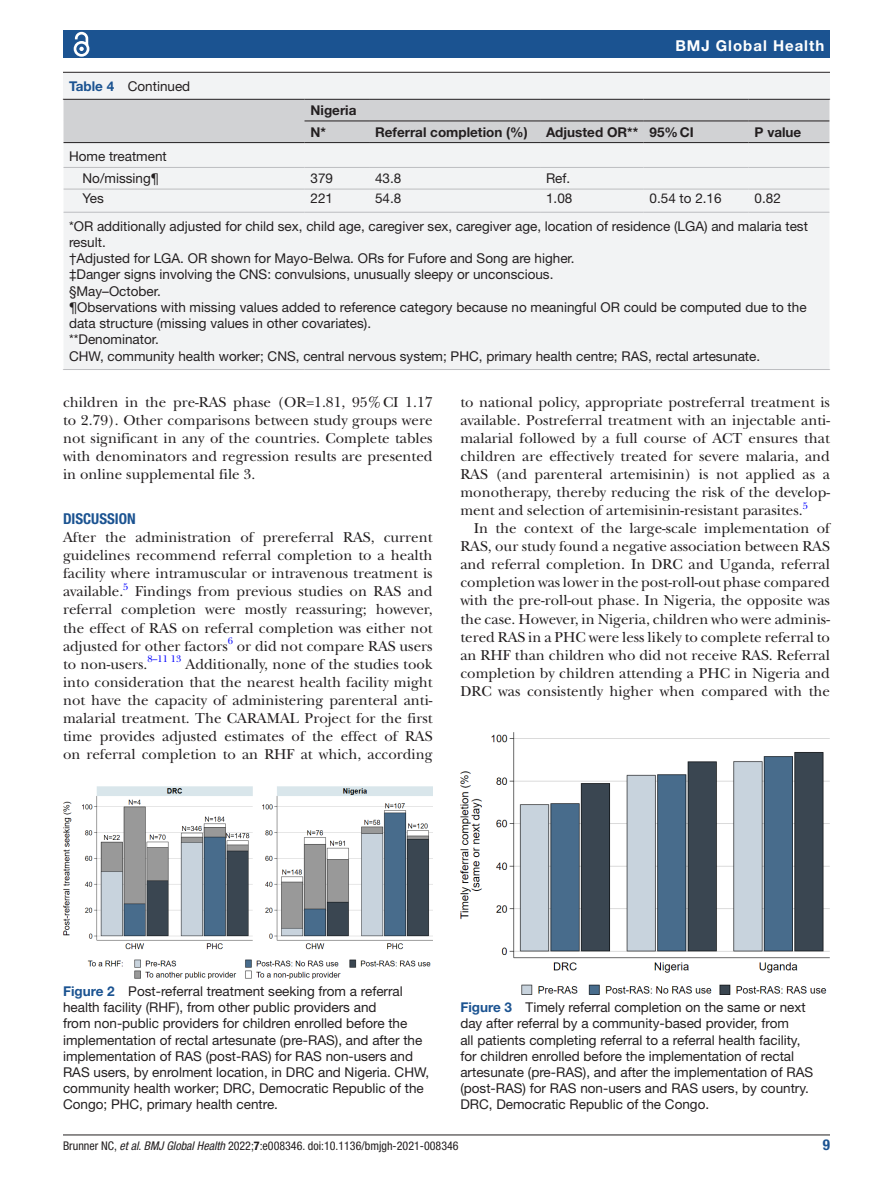
<style>
.page{position:relative;width:893px;height:1191px;background:#fff}
.page>*{position:absolute;margin:0;border:0;box-sizing:border-box;transform-origin:0 0}
.t1{font:15px/18px "New Baskerville";color:#231f20;text-align:justify}
.t2{font:700 15px "Helvetica Neue LT Std";letter-spacing:.065em;color:#fff}
.t3{font:700 condensed 15px "Helvetica Neue LT Std";color:#1b5391}
.t4{font:13.5px/16.2px "Helvetica Neue LT Std";color:#231f20}
.t5{font:700 13.5px/21.6px "Helvetica Neue LT Std";color:#231f20}
.t6{font:condensed 12px "Helvetica Neue LT Std";color:#231f20}
.t7{font:9.9px "New Baskerville";color:#00f}
.s1{font-weight:700;color:#1b5391}
.s2{font-style:italic}
.s3{font-weight:700}
</style>
<div class="page">
<hr style="left:63px;top:1134px;width:767px;height:1px;background:#231f20">
<div style="left:63px;top:31px;width:767px;height:27px;background:#1b5391"></div>
<svg style="left:73px;top:31px;width:17px;height:26px"></svg>
<div style="left:63px;top:91px;width:767px;height:279px;background:#f2f3f4"></div>
<hr style="left:63px;top:212px;width:242px;height:1px;background:#bcbdc0">
<hr style="left:304px;top:212px;width:65px;height:1px;background:#bcbdc0">
<hr style="left:369px;top:212px;width:171px;height:1px;background:#bcbdc0">
<hr style="left:540px;top:212px;width:104px;height:1px;background:#bcbdc0">
<hr style="left:644px;top:212px;width:104px;height:1px;background:#bcbdc0">
<hr style="left:748px;top:212px;width:82px;height:1px;background:#bcbdc0">
<hr style="left:63px;top:369px;width:241px;height:1px;background:#bcbdc0">
<hr style="left:304px;top:369px;width:65px;height:1px;background:#bcbdc0">
<hr style="left:369px;top:369px;width:171px;height:1px;background:#bcbdc0">
<hr style="left:540px;top:369px;width:104px;height:1px;background:#bcbdc0">
<hr style="left:644px;top:369px;width:104px;height:1px;background:#bcbdc0">
<hr style="left:748px;top:369px;width:82px;height:1px;background:#bcbdc0">
<hr style="left:63px;top:212px;width:1px;height:157px;background:#fff">
<svg style="left:63px;top:99px;width:768px;height:113px"></svg>
<div style="left:63px;top:73px;width:767px;height:18px;background:#f2f3f4"></div>
<hr style="left:63px;top:72px;width:767px;height:1px;background:#231f20">
<img style="left:63px;top:786px;width:370px;height:192px">
<img style="left:460px;top:732px;width:370px;height:262px">
<p class="t4" style="left:69px;top:78px;width:123px"><span class="s1">Table 4</span> Continued</p>
<p class="t4" style="left:69px;top:146px;width:99px;line-height:21.6px;text-align:center">Home treatment<br>No/missing¶</p>
<p class="t2" style="left:675px;top:36px;width:150px">BMJ Global Health</p>
<p class="t5" style="left:310px;top:99px;width:47px">Nigeria<br>N*</p>
<p class="t5" style="left:375px;top:121px;width:154px">Referral completion (%)</p>
<p class="t5" style="left:546px;top:121px;width:149px">Adjusted OR** 95%CI</p>
<p class="t5" style="left:755px;top:121px;width:48px">P value</p>
<p class="t4" style="left:311px;top:170px;width:24px">379</p>
<p class="t4" style="left:375px;top:170px;width:28px">43.8</p>
<p class="t4" style="left:546px;top:170px;width:26px">Ref.</p>
<p class="t4" style="left:83px;top:190px;width:23px">Yes</p>
<p class="t4" style="left:311px;top:190px;width:24px">221</p>
<p class="t4" style="left:375px;top:190px;width:28px">54.8</p>
<p class="t4" style="left:546px;top:190px;width:28px">1.08</p>
<p class="t4" style="left:650px;top:190px;width:74px">0.54 to 2.16</p>
<p class="t4" style="left:69px;top:184px;width:740px;line-height:27.6px;text-indent:686px">0.82 *OR additionally adjusted for child sex, child age, caregiver sex, caregiver age, location of residence (LGA) and malaria test</p>
<p class="t4" style="left:69px;top:234px;width:739px">result.<br>†Adjusted for LGA. OR shown for Mayo-Belwa. ORs for Fufore and Song are higher.<br>‡Danger signs involving the CNS: convulsions, unusually sleepy or unconscious.<br>§May–October.<br>¶Observations with missing values added to reference category because no meaningful OR could be computed due to the data structure (missing values in other covariates).<br>**Denominator.<br>CHW, community health worker; CNS, central nervous system; PHC, primary health centre; RAS, rectal artesunate.</p>
<p class="t1" style="left:63px;top:394px;width:371px">children in the pre-RAS phase (OR=1.81, 95%CI 1.17 to 2.79). Other comparisons between study groups were not significant in any of the countries. Complete tables with denominators and regression results are presented in online supplemental file 3.</p>
<p class="t3" style="left:63px;top:510px;width:74px">DISCUSSION</p>
<p class="t1" style="left:63px;top:529px;width:371px">After the administration of prereferral RAS, current guidelines recommend referral completion to a health facility where intramuscular or intravenous treatment is available.</p>
<p class="t7" style="left:123px;top:581px;width:7px">5</p>
<p class="t1" style="left:63px;top:583px;width:371px;text-indent:72px">Findings from previous studies on RAS and referral completion were mostly reassuring; however, the effect of RAS on referral completion was either not adjusted for other factors</p>
<p class="t7" style="left:228px;top:635px;width:7px">6</p>
<p class="t1" style="left:237px;top:637px;width:197px">or did not compare RAS users</p>
<p class="t7" style="left:147px;top:653px;width:35px">8–11 13</p>
<p class="t1" style="left:63px;top:655px;width:371px;text-indent:123px">Additionally, none of the studies took into consideration that the nearest health facility might not have the capacity of administering parenteral anti&shy;malarial treatment. The CARAMAL Project for the first time provides adjusted estimates of the effect of RAS on referral completion to an RHF at which, according</p>
<p class="t1" style="left:63px;top:655px;width:86px">to non-users.</p>
<p class="t1" style="left:460px;top:394px;width:371px">to national policy, appropriate postreferral treatment is available. Postreferral treatment with an injectable anti&shy;malarial followed by a full course of ACT ensures that children are effectively treated for severe malaria, and RAS (and parenteral artemisinin) is not applied as a monotherapy, thereby reducing the risk of the develop&shy;ment and selection of artemisinin-resistant parasites.</p>
<p class="t7" style="left:803px;top:500px;width:7px">5</p>
<p class="t1" style="left:460px;top:520px;width:371px;text-indent:14px">In the context of the large-scale implementation of RAS, our study found a negative association between RAS and referral completion. In DRC and Uganda, referral completion was lower in the post-roll-out phase compared with the pre-roll-out phase. In Nigeria, the opposite was the case. However, in Nigeria, children who were adminis&shy;tered RAS in a PHC were less likely to complete referral to an RHF than children who did not receive RAS. Referral completion by children attending a PHC in Nigeria and DRC was consistently higher when compared with the</p>
<p class="t4" style="left:63px;top:983px;width:368px"><span class="s1">Figure 2</span> Post-referral treatment seeking from a referral health facility (RHF), from other public providers and<br>from non-public providers for children enrolled before the implementation of rectal artesunate (pre-RAS), and after the implementation of RAS (post-RAS) for RAS non-users and RAS users, by enrolment location, in DRC and Nigeria. CHW, community health worker; DRC, Democratic Republic of the Congo; PHC, primary health centre.</p>
<p class="t4" style="left:460px;top:999px;width:354px"><span class="s1">Figure 3</span> Timely referral completion on the same or next day after referral by a community-based provider, from<br>all patients completing referral to a referral health facility, for children enrolled before the implementation of rectal artesunate (pre-RAS), and after the implementation of RAS (post-RAS) for RAS non-users and RAS users, by country.<br>DRC, Democratic Republic of the Congo.</p>
<p class="t6" style="left:63px;top:1138px;width:397px">Brunner NC, <span class="s2">et al</span>. <span class="s2">BMJ Global Health</span> 2022;<span class="s3">7</span>:e008346. doi:10.1136/bmjgh-2021-008346</p>
<p class="t3" style="left:823px;top:1135px;width:9px">9</p>
</div>
